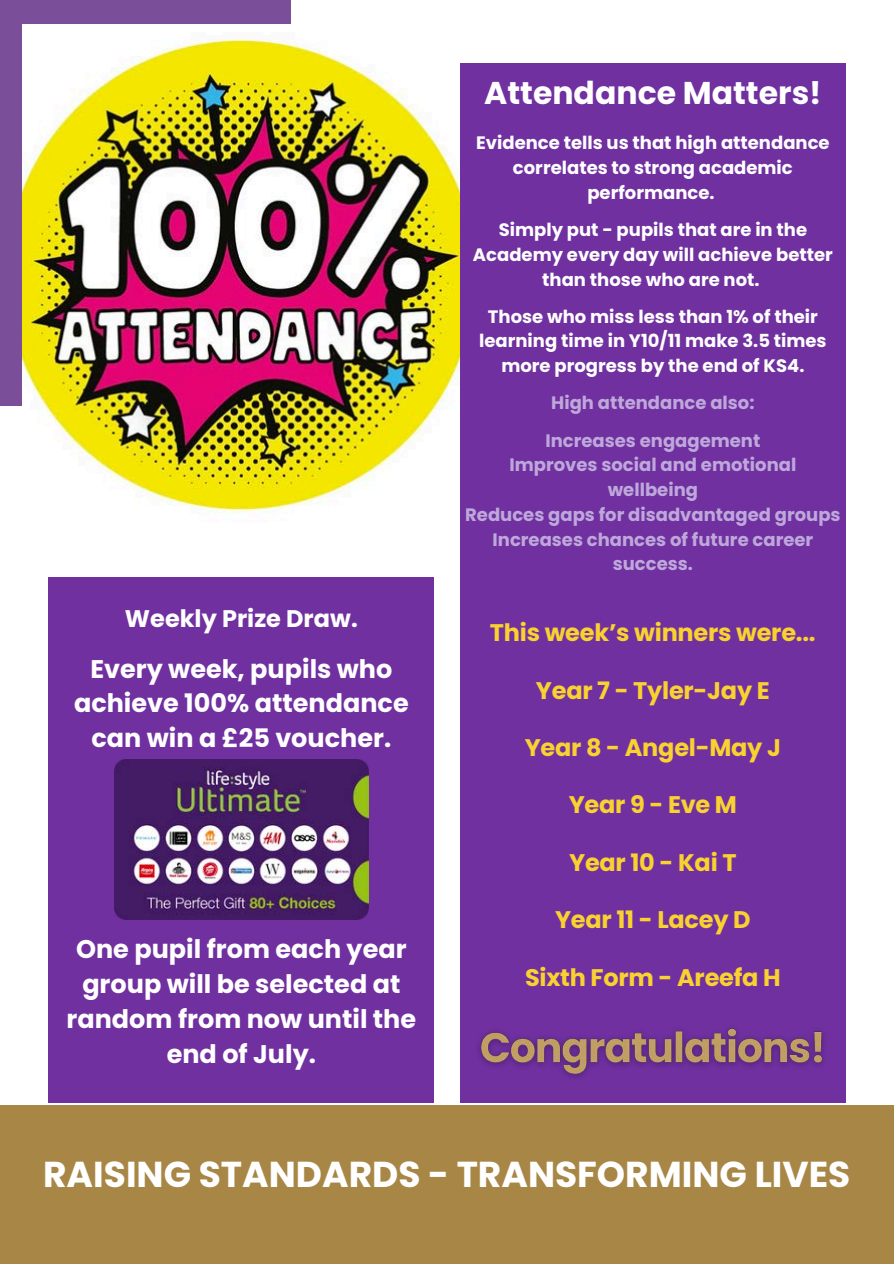
<style>
.page{position:relative;width:894px;height:1264px;background:#fff}
.page>*{position:absolute;margin:0;border:0;box-sizing:border-box;transform-origin:0 0}
.t1{font:700 36px "Poppins";color:#fff}
.t2{font:700 31.5px "Poppins";color:#fff}
.t3{font:700 25.5px/34.8px "Poppins";color:#fff;text-align:center}
.t4{font:700 24px "Poppins";letter-spacing:-.01em;color:#f9d230}
.t5{font:700 24px "Poppins";color:#fff}
.t6{font:700 18px/24.8px "Poppins";color:#fff;text-align:center}
.t7{font:700 18px/24.8px "Poppins";color:#bea8db;text-align:center}
</style>
<div class="page">
<div style="left:460px;top:63px;width:385px;height:537px;background:#7030a0"></div>
<div style="left:0;top:0;width:290px;height:406px;background:#7a4e99"></div>
<div style="left:0;top:1104px;width:893px;height:159px;background:#a88746"></div>
<img style="left:23px;top:24px;width:436px;height:487px">
<div style="left:48px;top:576px;width:386px;height:526px;background:#7030a0"></div>
<div style="left:460px;top:576px;width:385px;height:526px;background:#7030a0"></div>
<img style="left:114px;top:759px;width:254px;height:160px">
<img style="left:479px;top:1028px;width:345px;height:50px">
<p class="t5" style="left:125px;top:601px;width:234px">Weekly Prize Draw.</p>
<p class="t3" style="left:74px;top:651px;width:336px">Every week, pupils who achieve 100% attendance can win a £25 voucher.</p>
<p class="t3" style="left:67px;top:931px;width:351px">One pupil from each year group will be selected at random from now until the end of July.</p>
<p class="t2" style="left:484px;top:71px;width:339px">Attendance Matters!</p>
<h4 class="t6" style="left:476px;top:131px;width:355px">Evidence tells us that high attendance correlates to strong academic performance.</h4>
<h4 class="t6" style="left:473px;top:217px;width:361px">Simply put - pupils that are in the<br>Academy every day will achieve better than those who are not.</h4>
<h4 class="t6" style="left:479px;top:304px;width:349px">Those who miss less than 1% of their learning time in Y10/11 make 3.5 times more progress by the end of KS4.</h4>
<p class="t7" style="left:551px;top:391px;width:205px">High attendance also:</p>
<h3 class="t7" style="left:545px;top:428px;width:216px">Increases engagement</h3>
<p class="t7" style="left:509px;top:452px;width:288px">Improves social and emotional wellbeing</p>
<p class="t7" style="left:465px;top:502px;width:377px">Reduces gaps for disadvantaged groups</p>
<p class="t7" style="left:492px;top:527px;width:322px">Increases chances of future career success.</p>
<p class="t4" style="left:490px;top:616px;width:327px">This week’s winners were...</p>
<p class="t4" style="left:535px;top:673px;width:235px">Year 7 - Tyler-Jay E</p>
<h4 class="t4" style="left:524px;top:730px;width:257px">Year 8 - Angel-May J</h4>
<h4 class="t4" style="left:568px;top:788px;width:170px">Year 9 - Eve M</h4>
<h4 class="t4" style="left:569px;top:845px;width:169px">Year 10 - Kai T</h4>
<h4 class="t4" style="left:555px;top:903px;width:197px">Year 11 - Lacey D</h4>
<h4 class="t4" style="left:525px;top:960px;width:257px">Sixth Form - Areefa H</h4>
<h4 class="t1" style="left:43px;top:1148px;width:808px">RAISING STANDARDS - TRANSFORMING LIVES</h4>
</div>
